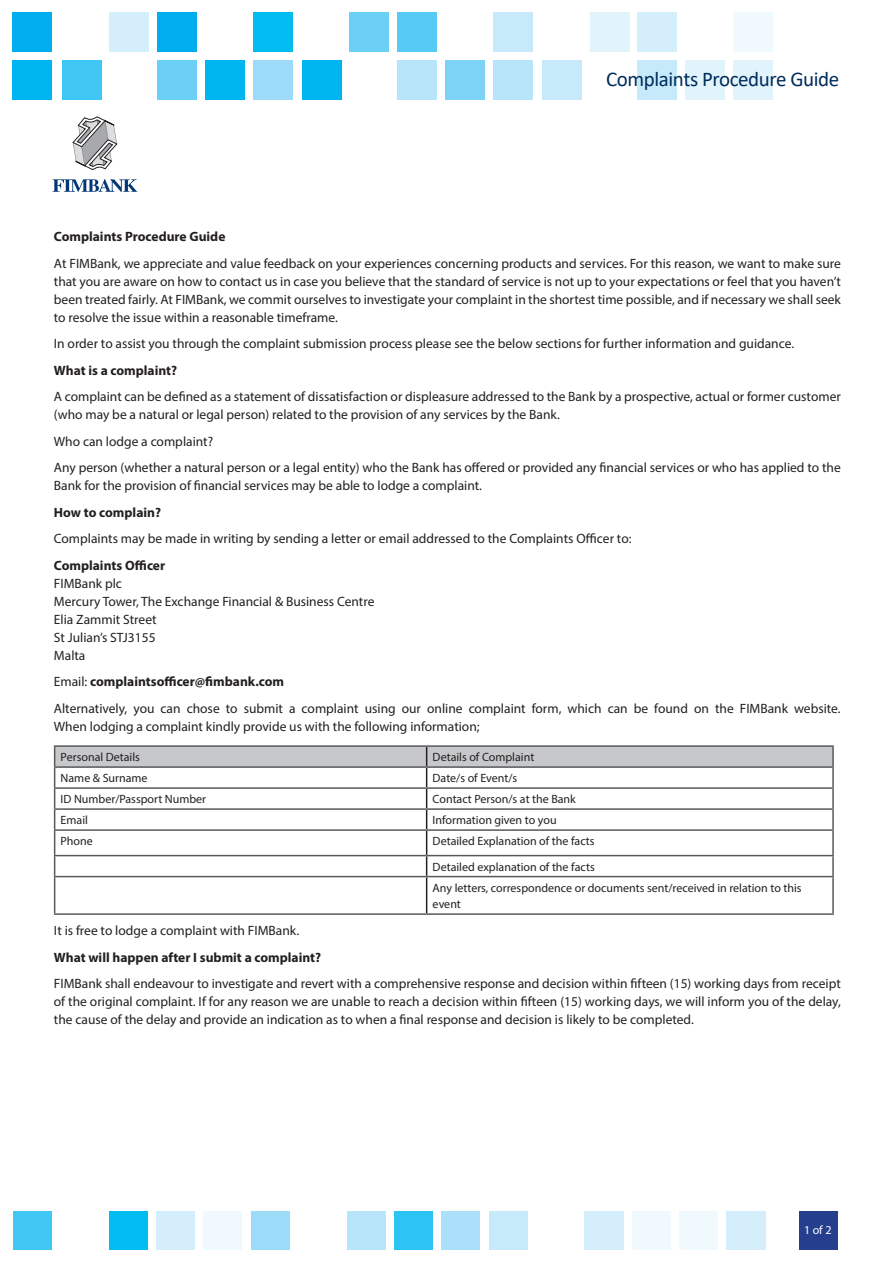
<style>
.page{position:relative;width:893px;height:1263px;background:#fff}
.page>*{position:absolute;margin:0;border:0;box-sizing:border-box;transform-origin:0 0}
.t1{font:21px "Calibri";letter-spacing:-.02em;color:#002c5a}
.t2{font:13.5px/18px "Myriad Pro";color:#231f20}
.t3{font:700 13.5px "Myriad Pro";color:#231f20}
.t4{font:12px/25.5px "Myriad Pro";color:#231f20}
.t5{font:12px "Myriad Pro";color:#fff}
.s1{font-weight:700}
</style>
<div class="page">
<div style="left:350px;top:13px;width:39px;height:39px;background:#6bcff6"></div>
<div style="left:398px;top:13px;width:39px;height:39px;background:#56cbf5"></div>
<div style="left:493px;top:13px;width:39px;height:39px;background:#c6eafa"></div>
<div style="left:590px;top:13px;width:39px;height:39px;background:#e1f4fc"></div>
<div style="left:638px;top:13px;width:39px;height:39px;background:#d4effb"></div>
<div style="left:733px;top:13px;width:39px;height:39px;background:#f0f9fd"></div>
<div style="left:13px;top:13px;width:39px;height:39px;background:#00aeef"></div>
<div style="left:110px;top:13px;width:39px;height:39px;background:#d4effb"></div>
<div style="left:157px;top:13px;width:40px;height:39px;background:#00aeef"></div>
<div style="left:253px;top:13px;width:39px;height:39px;background:#01bdf2"></div>
<div style="left:302px;top:60px;width:39px;height:39px;background:#00b6f0"></div>
<div style="left:398px;top:60px;width:39px;height:39px;background:#b9e5fa"></div>
<div style="left:445px;top:60px;width:40px;height:39px;background:#7cd3f6"></div>
<div style="left:493px;top:60px;width:39px;height:39px;background:#b9e5fa"></div>
<div style="left:542px;top:60px;width:39px;height:39px;background:#c6eafa"></div>
<div style="left:638px;top:60px;width:39px;height:39px;background:#c6eafa"></div>
<div style="left:685px;top:60px;width:40px;height:39px;background:#e1f4fc"></div>
<div style="left:733px;top:60px;width:39px;height:39px;background:#e1f4fc"></div>
<div style="left:13px;top:60px;width:39px;height:39px;background:#00b6f0"></div>
<div style="left:62px;top:60px;width:39px;height:39px;background:#40c7f4"></div>
<div style="left:157px;top:60px;width:40px;height:39px;background:#6bcff6"></div>
<div style="left:205px;top:60px;width:39px;height:39px;background:#00b6f0"></div>
<div style="left:253px;top:60px;width:39px;height:39px;background:#9cdcf8"></div>
<div style="left:347px;top:1211px;width:39px;height:39px;background:#b9e5fa"></div>
<div style="left:441px;top:1211px;width:39px;height:39px;background:#aae0f9"></div>
<div style="left:394px;top:1211px;width:39px;height:39px;background:#2bc4f3"></div>
<div style="left:489px;top:1211px;width:39px;height:39px;background:#c6eafa"></div>
<div style="left:585px;top:1211px;width:39px;height:39px;background:#d4effb"></div>
<div style="left:727px;top:1211px;width:39px;height:39px;background:#d4effb"></div>
<div style="left:13px;top:1211px;width:39px;height:39px;background:#40c7f4"></div>
<div style="left:109px;top:1211px;width:39px;height:39px;background:#01bdf2"></div>
<div style="left:203px;top:1211px;width:39px;height:39px;background:#f0f9fd"></div>
<div style="left:156px;top:1211px;width:39px;height:39px;background:#d4effb"></div>
<div style="left:251px;top:1211px;width:39px;height:39px;background:#9cdcf8"></div>
<div style="left:584px;top:1211px;width:39px;height:39px;background:#d4effb"></div>
<div style="left:679px;top:1211px;width:39px;height:39px;background:#f0f9fd"></div>
<div style="left:632px;top:1211px;width:39px;height:39px;background:#f0f9fd"></div>
<div style="left:726px;top:1211px;width:39px;height:39px;background:#d4effb"></div>
<div style="left:799px;top:1211px;width:39px;height:39px;background:#253f8e"></div>
<hr style="left:426px;top:877px;width:1px;height:36px;background:#231f20">
<hr style="left:54px;top:745px;width:373px;height:2px;background:#57585a">
<hr style="left:427px;top:745px;width:407px;height:2px;background:#57585a">
<svg style="left:54px;top:746px;width:780px;height:130px"></svg>
<hr style="left:427px;top:855px;width:407px;height:1px;background:#57585a">
<hr style="left:832px;top:856px;width:2px;height:20px;background:#57585a">
<hr style="left:54px;top:876px;width:373px;height:1px;background:#57585a">
<hr style="left:54px;top:877px;width:1px;height:36px;background:#57585a">
<hr style="left:427px;top:876px;width:407px;height:1px;background:#57585a">
<hr style="left:832px;top:877px;width:2px;height:36px;background:#57585a">
<hr style="left:54px;top:913px;width:373px;height:2px;background:#57585a">
<hr style="left:427px;top:913px;width:407px;height:2px;background:#57585a">
<svg style="left:73px;top:117px;width:44px;height:53px"></svg>
<svg style="left:53px;top:179px;width:84px;height:13px"></svg>
<h1 class="t1" style="left:606px;top:65px;width:235px">Complaints Procedure Guide</h1>
<p class="t3" style="left:54px;top:228px;width:173px">Complaints Procedure Guide</p>
<p class="t2" style="left:54px;top:254px;width:788px;text-align:justify">At FIMBank, we appreciate and value feedback on your experiences concerning products and services. For this reason, we want to make sure that you are aware on how to contact us in case you believe that the standard of service is not up to your expectations or feel that you haven’t been treated fairly. At FIMBank, we commit ourselves to investigate your complaint in the shortest time possible, and if necessary we shall seek to resolve the issue within a reasonable timeframe.</p>
<p class="t2" style="left:54px;top:334px;width:742px">In order to assist you through the complaint submission process please see the below sections for further information and guidance.</p>
<p class="t3" style="left:54px;top:361px;width:125px">What is a complaint?</p>
<p class="t2" style="left:54px;top:387px;width:788px">A complaint can be defined as a statement of dissatisfaction or displeasure addressed to the Bank by a prospective, actual or former customer (who may be a natural or legal person) related to the provision of any services by the Bank.</p>
<p class="t2" style="left:54px;top:428px;width:788px;line-height:26.5px">Who can lodge a complaint?<br>Any person (whether a natural person or a legal entity) who the Bank has offered or provided any financial services or who has applied to the</p>
<p class="t2" style="left:54px;top:476px;width:430px">Bank for the provision of financial services may be able to lodge a complaint.</p>
<p class="t3" style="left:54px;top:503px;width:109px">How to complain?</p>
<p class="t2" style="left:54px;top:529px;width:579px">Complaints may be made in writing by sending a letter or email addressed to the Complaints Officer to:</p>
<p class="t3" style="left:54px;top:556px;width:113px">Complaints Officer</p>
<p class="t2" style="left:54px;top:574px;width:322px">FIMBank plc<br>Mercury Tower, The Exchange Financial &amp; Business Centre<br>Elia Zammit Street<br>St Julian’s STJ3155<br>Malta</p>
<p class="t2" style="left:54px;top:668px;width:788px;line-height:26.5px">Email: <span class="s1">complaintsofficer@fimbank.com<br></span>Alternatively, you can chose to submit a complaint using our online complaint form, which can be found on the FIMBank website.</p>
<p class="t2" style="left:54px;top:717px;width:427px">When lodging a complaint kindly provide us with the following information;</p>
<p class="t4" style="left:61px;top:744px;width:81px">Personal Details</p>
<p class="t4" style="left:433px;top:744px;width:103px">Details of Complaint</p>
<p class="t4" style="left:61px;top:765px;width:89px">Name &amp; Surname</p>
<p class="t4" style="left:433px;top:765px;width:86px">Date/s of Event/s</p>
<p class="t4" style="left:61px;top:786px;width:147px">ID Number/Passport Number</p>
<p class="t4" style="left:433px;top:786px;width:145px">Contact Person/s at the Bank</p>
<p class="t4" style="left:61px;top:807px;width:29px">Email</p>
<p class="t4" style="left:433px;top:807px;width:125px">Information given to you</p>
<p class="t4" style="left:61px;top:828px;width:34px">Phone</p>
<p class="t4" style="left:433px;top:828px;width:164px">Detailed Explanation of the facts<br>Detailed explanation of the facts</p>
<p class="t4" style="left:433px;top:879px;width:370px;line-height:16.5px">Any letters, correspondence or documents sent/received in relation to this event</p>
<p class="t2" style="left:54px;top:922px;width:247px">It is free to lodge a complaint with FIMBank.</p>
<p class="t3" style="left:54px;top:948px;width:269px">What will happen after I submit a complaint?</p>
<p class="t2" style="left:54px;top:975px;width:788px;text-align:justify">FIMBank shall endeavour to investigate and revert with a comprehensive response and decision within fifteen (15) working days from receipt of the original complaint. If for any reason we are unable to reach a decision within fifteen (15) working days, we will inform you of the delay, the cause of the delay and provide an indication as to when a final response and decision is likely to be completed.</p>
<p class="t5" style="left:804px;top:1222px;width:29px">1 of 2</p>
</div>
